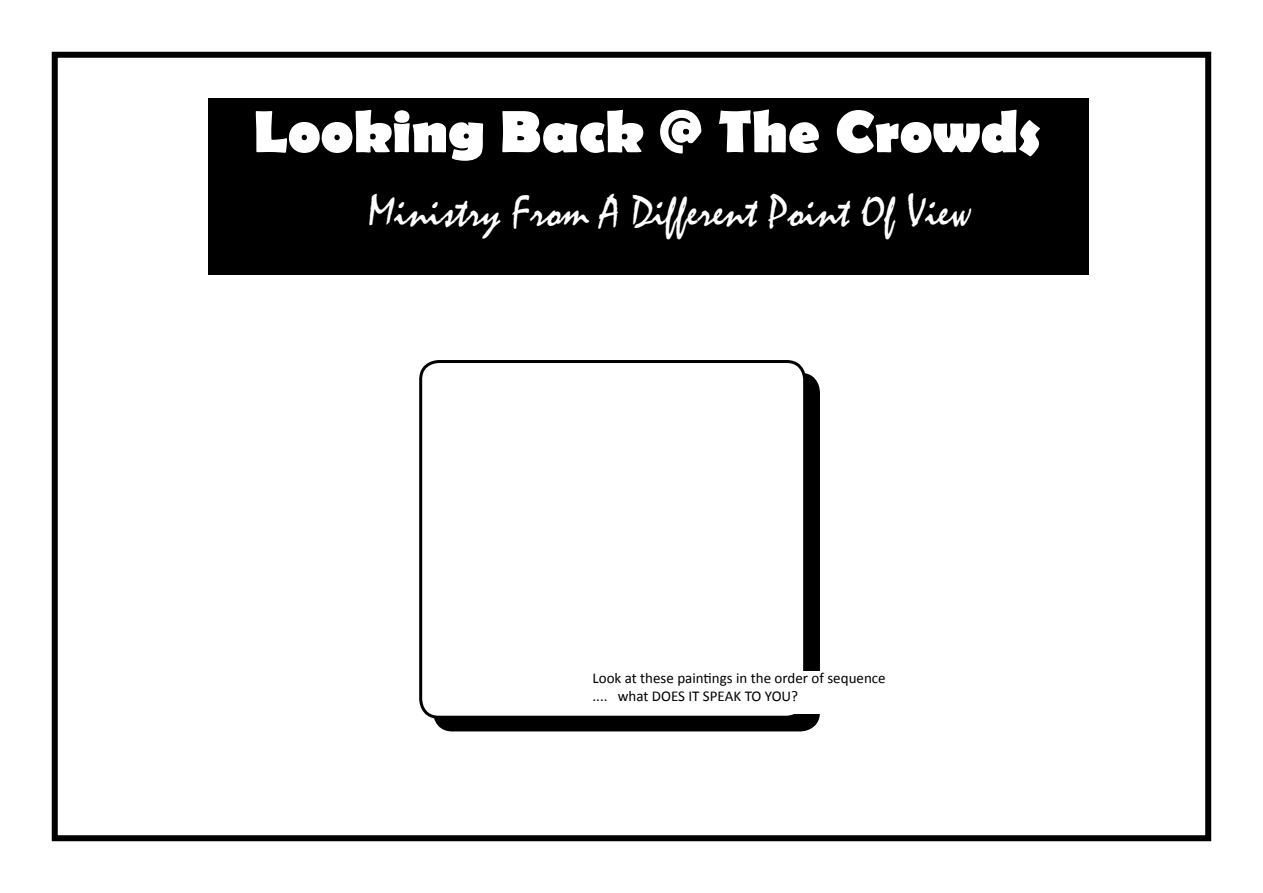
<style>
.page{position:relative;width:1263px;height:893px;background:#fff}
.page>*{position:absolute;margin:0;border:0;box-sizing:border-box;transform-origin:0 0}
.t1{font:700 60px "Berlin Sans FB";color:#fff}
.t2{font:45px "Mistral";color:#fff}
.t3{font:15px/18px "Calibri";color:#000}
</style>
<div class="page">
<div style="left:52px;top:52px;width:1159px;height:789px;border:6px solid #000"></div>
<div style="left:208px;top:98px;width:881px;height:93px;background:#000"></div>
<div style="left:208px;top:191px;width:881px;height:84px;background:#000"></div>
<div style="left:434px;top:374px;width:384px;height:356px;background:#000;border-radius:18px"></div>
<div style="left:421px;top:361px;width:384px;height:356px;background:#fff;border-radius:18px"></div>
<div style="left:419px;top:360px;width:387px;height:359px;border:3px solid #000;border-radius:18px"></div>
<div style="left:592px;top:671px;width:311px;height:43px;background:#fff"></div>
<h1 class="t1" style="left:253px;top:98px;width:789px">Looking Back @ The Crowds</h1>
<h2 class="t2" style="left:368px;top:187px;width:605px">Ministry From A Different Point Of View</h2>
<p class="t3" style="left:592px;top:669px;width:295px">Look at these paintings in the order of sequence .... what DOES IT SPEAK TO YOU?</p>
</div>
